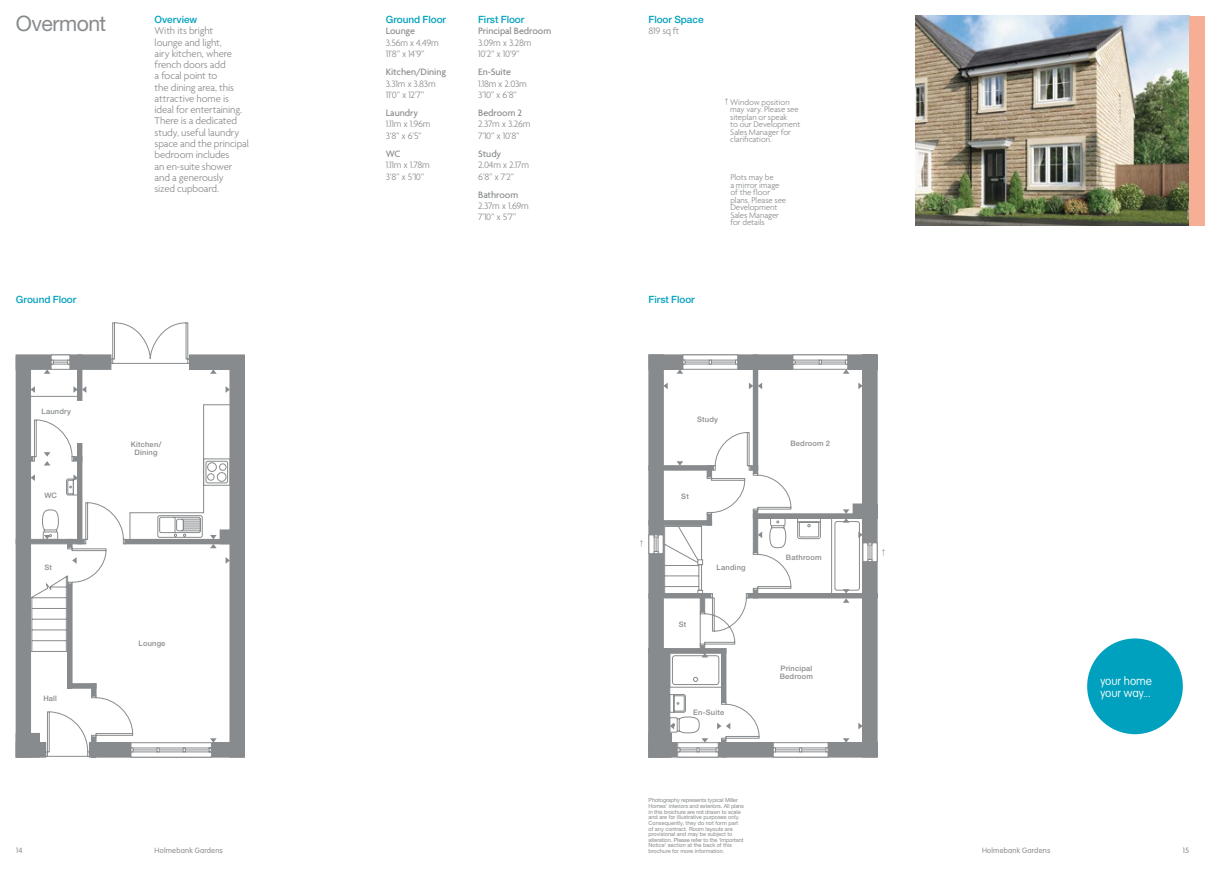
<style>
.page{position:relative;width:1205px;height:869px;background:#fff}
.page>*{position:absolute;margin:0;border:0;box-sizing:border-box;transform-origin:0 0}
.t1{font:21.25px "Helvetica Neue LT Std";letter-spacing:-.025em;color:#888b8d}
.t2{font:100 11.62px/11.6px "VAG Rounded Std";color:#fff}
.t3{font:300 10.62px/11.2px "Agenda";letter-spacing:-.01em;color:#888b8d}
.t4{font:300 10px/11.2px "Agenda";letter-spacing:-.025em;color:#888b8d}
.t5{font:500 10px "Agenda";letter-spacing:-.005em;color:#888b8d}
.t6{font:500 10px "Helvetica Neue LT Std";letter-spacing:-.005em;color:#00a1be}
.t7{font:300 8.75px/7.5px "Agenda";letter-spacing:-.005em;color:#888b8d}
.t8{font:500 7.5px/8px "Helvetica Neue";letter-spacing:.025em;color:#888b8d}
.t9{font:300 7.5px "VAG Rounded Std";letter-spacing:.03em;color:#888b8d}
.t10{font:5.62px/5.6px "Helvetica Neue LT Std";letter-spacing:-.005em;color:#888b8d}
</style>
<div class="page">
<img style="left:915px;top:16px;width:274px;height:209px">
<div style="left:1189px;top:16px;width:16px;height:209px;background:#f6af95"></div>
<div style="left:649px;top:354px;width:14px;height:403px;background:#888b8d"></div>
<div style="left:863px;top:355px;width:14px;height:401px;background:#888b8d"></div>
<div style="left:649px;top:355px;width:228px;height:14px;background:#888b8d"></div>
<div style="left:649px;top:354px;width:228px;height:15px;border:1px solid #888b8d"></div>
<div style="left:649px;top:742px;width:228px;height:15px;border:1px solid #888b8d"></div>
<div style="left:753px;top:355px;width:5px;height:118px;background:#888b8d"></div>
<div style="left:649px;top:648px;width:21px;height:109px;background:#888b8d"></div>
<svg style="left:648px;top:534px;width:15px;height:19px"></svg>
<svg style="left:663px;top:432px;width:200px;height:326px"></svg>
<svg style="left:858px;top:382px;width:5px;height:7px"></svg>
<svg style="left:792px;top:354px;width:57px;height:19px"></svg>
<svg style="left:758px;top:531px;width:4px;height:7px"></svg>
<svg style="left:858px;top:531px;width:19px;height:30px"></svg>
<svg style="left:843px;top:509px;width:6px;height:13px"></svg>
<svg style="left:858px;top:722px;width:5px;height:7px"></svg>
<svg style="left:843px;top:737px;width:6px;height:5px"></svg>
<svg style="left:843px;top:589px;width:6px;height:13px"></svg>
<svg style="left:670px;top:722px;width:4px;height:7px"></svg>
<svg style="left:717px;top:722px;width:13px;height:7px"></svg>
<svg style="left:677px;top:737px;width:41px;height:20px"></svg>
<svg style="left:701px;top:652px;width:7px;height:5px"></svg>
<svg style="left:749px;top:382px;width:13px;height:7px"></svg>
<svg style="left:663px;top:382px;width:5px;height:7px"></svg>
<svg style="left:676px;top:354px;width:62px;height:19px"></svg>
<svg style="left:676px;top:461px;width:7px;height:4px"></svg>
<div style="left:16px;top:356px;width:15px;height:400px;background:#888b8d"></div>
<div style="left:230px;top:356px;width:14px;height:400px;background:#888b8d"></div>
<div style="left:230px;top:356px;width:15px;height:401px;border:1px solid #888b8d"></div>
<div style="left:190px;top:355px;width:54px;height:14px;background:#888b8d"></div>
<div style="left:189px;top:354px;width:56px;height:15px;border:1px solid #888b8d"></div>
<div style="left:16px;top:354px;width:95px;height:15px;background:#888b8d;border:1px solid #888b8d"></div>
<div style="left:16px;top:742px;width:30px;height:15px;border:1px solid #888b8d"></div>
<div style="left:16px;top:733px;width:23px;height:23px;background:#888b8d"></div>
<div style="left:16px;top:732px;width:24px;height:25px;border:1px solid #888b8d"></div>
<div style="left:89px;top:742px;width:155px;height:14px;background:#888b8d"></div>
<div style="left:89px;top:742px;width:156px;height:15px;border:1px solid #888b8d"></div>
<div style="left:91px;top:736px;width:5px;height:21px;border:1px solid #888b8d"></div>
<div style="left:220px;top:529px;width:24px;height:14px;background:#888b8d"></div>
<div style="left:220px;top:529px;width:25px;height:14px;border:1px solid #888b8d"></div>
<svg style="left:30px;top:322px;width:200px;height:434px"></svg>
<svg style="left:226px;top:386px;width:4px;height:6px"></svg>
<svg style="left:210px;top:369px;width:7px;height:4px"></svg>
<svg style="left:72px;top:557px;width:5px;height:6px"></svg>
<svg style="left:226px;top:557px;width:4px;height:6px"></svg>
<svg style="left:210px;top:534px;width:7px;height:14px"></svg>
<svg style="left:131px;top:738px;width:86px;height:14px"></svg>
<svg style="left:73px;top:386px;width:13px;height:6px"></svg>
<svg style="left:31px;top:386px;width:4px;height:6px"></svg>
<svg style="left:44px;top:354px;width:26px;height:19px"></svg>
<svg style="left:73px;top:474px;width:5px;height:7px"></svg>
<svg style="left:31px;top:474px;width:4px;height:7px"></svg>
<svg style="left:44px;top:452px;width:6px;height:13px"></svg>
<svg style="left:44px;top:534px;width:6px;height:5px"></svg>
<div style="left:39px;top:560px;width:19px;height:10px;background:#fff"></div>
<div style="left:1087px;top:638px;width:96px;height:95px;background:#00a1be;border-radius:50%"></div>
<h1 class="t1" style="left:16px;top:11px;width:92px">Overmont</h1>
<h3 class="t6" style="left:155px;top:14px;width:44px">Overview</h3>
<p class="t3" style="left:155px;top:26px;width:96px">With its bright<br>lounge and light,<br>airy kitchen, where french doors add<br>a focal point to<br>the dining area, this attractive home is ideal for entertaining.<br>There is a dedicated study, useful laundry space and the principal bedroom includes<br>an en-suite shower and a generously<br>sized cupboard.</p>
<h3 class="t8" style="left:153px;top:37px;width:37px">Bathroom</h3>
<h3 class="t8" style="left:148px;top:148px;width:33px">Principal</h3>
<h3 class="t6" style="left:386px;top:14px;width:62px">Ground Floor</h3>
<h3 class="t5" style="left:386px;top:26px;width:31px">Lounge</h3>
<h3 class="t4" style="left:386px;top:37px;width:55px">3.56m x 4.49m<br>11’8” x 14’9”</h3>
<h3 class="t5" style="left:386px;top:67px;width:62px">Kitchen/Dining</h3>
<h3 class="t4" style="left:386px;top:78px;width:51px">3.31m x 3.83m<br>11’0” x 12’7”</h3>
<h3 class="t5" style="left:386px;top:107px;width:34px">Laundry</h3>
<h3 class="t4" style="left:386px;top:119px;width:46px">1.11m x 1.96m<br>3’8” x 6’5”</h3>
<h3 class="t5" style="left:386px;top:148px;width:16px">WC</h3>
<h3 class="t4" style="left:386px;top:160px;width:46px">1.11m x 1.78m<br>3’8” x 5’10”</h3>
<h3 class="t6" style="left:478px;top:14px;width:48px">First Floor</h3>
<h3 class="t5" style="left:478px;top:26px;width:75px">Principal Bedroom</h3>
<h3 class="t4" style="left:478px;top:37px;width:55px">3.09m x 3.28m<br>10’2” x 10’9”</h3>
<h3 class="t5" style="left:478px;top:67px;width:34px">En-Suite</h3>
<h3 class="t4" style="left:478px;top:78px;width:50px">1.18m x 2.03m<br>3’10” x 6’8”</h3>
<h3 class="t5" style="left:478px;top:107px;width:45px">Bedroom 2</h3>
<h3 class="t4" style="left:478px;top:119px;width:54px">2.37m x 3.26m<br>7’10” x 10’8”</h3>
<h3 class="t5" style="left:478px;top:148px;width:25px">Study</h3>
<h3 class="t4" style="left:478px;top:160px;width:52px">2.04m x 2.17m<br>6’8” x 7’2”</h3>
<h3 class="t5" style="left:478px;top:189px;width:42px">Bathroom</h3>
<h3 class="t4" style="left:478px;top:201px;width:52px">2.37m x 1.69m<br>7’10” x 5’7”</h3>
<h3 class="t6" style="left:648px;top:14px;width:56px">Floor Space</h3>
<h3 class="t4" style="left:648px;top:26px;width:32px">819 sq ft</h3>
<h3 class="t7" style="left:730px;top:99px;width:72px;text-indent:-5px">† Window position may vary. Please see siteplan or speak<br>to our Development<br>Sales Manager for clarification.</h3>
<h3 class="t7" style="left:730px;top:174px;width:57px">Plots may be<br>a mirror image of the floor plans. Please see<br>Development<br>Sales Manager for details</h3>
<h3 class="t6" style="left:16px;top:293px;width:62px">Ground Floor</h3>
<h3 class="t6" style="left:648px;top:293px;width:48px">First Floor</h3>
<h3 class="t8" style="left:41px;top:407px;width:31px">Laundry</h3>
<h3 class="t8" style="left:44px;top:490px;width:14px">WC</h3>
<h3 class="t8" style="left:44px;top:562px;width:9px">St</h3>
<h3 class="t8" style="left:43px;top:693px;width:15px">Hall</h3>
<h3 class="t8" style="left:131px;top:439px;width:32px;text-align:center">Kitchen/<br>Dining</h3>
<h3 class="t8" style="left:138px;top:638px;width:28px">Lounge</h3>
<h3 class="t7" style="left:640px;top:539px;width:5px">†</h3>
<h3 class="t8" style="left:697px;top:414px;width:22px">Study</h3>
<h3 class="t8" style="left:681px;top:492px;width:9px">St</h3>
<h3 class="t8" style="left:679px;top:619px;width:9px">St</h3>
<h3 class="t8" style="left:716px;top:562px;width:31px">Landing</h3>
<h3 class="t8" style="left:693px;top:707px;width:32px">En-Suite</h3>
<h3 class="t8" style="left:790px;top:439px;width:41px">Bedroom 2</h3>
<h3 class="t8" style="left:786px;top:552px;width:37px">Bathroom</h3>
<h3 class="t8" style="left:780px;top:663px;width:35px">Principal<br>Bedroom</h3>
<h3 class="t7" style="left:882px;top:547px;width:5px">†</h3>
<h2 class="t2" style="left:1100px;top:675px;width:53px">your home your way...</h2>
<p class="t10" style="left:648px;top:797px;width:97px">Photography represents typical Miller Homes’ interiors and exteriors. All plans in this brochure are not drawn to scale and are for illustrative purposes only.<br>Consequently, they do not form part of any contract. Room layouts are provisional and may be subject to alteration. Please refer to the ‘Important Notice’ section at the back of this brochure for more information.</p>
<h3 class="t9" style="left:155px;top:845px;width:70px">Holmebank Gardens</h3>
<h3 class="t9" style="left:982px;top:845px;width:70px">Holmebank Gardens</h3>
<h3 class="t9" style="left:16px;top:845px;width:8px">14</h3>
<h3 class="t9" style="left:1182px;top:845px;width:8px">15</h3>
</div>
